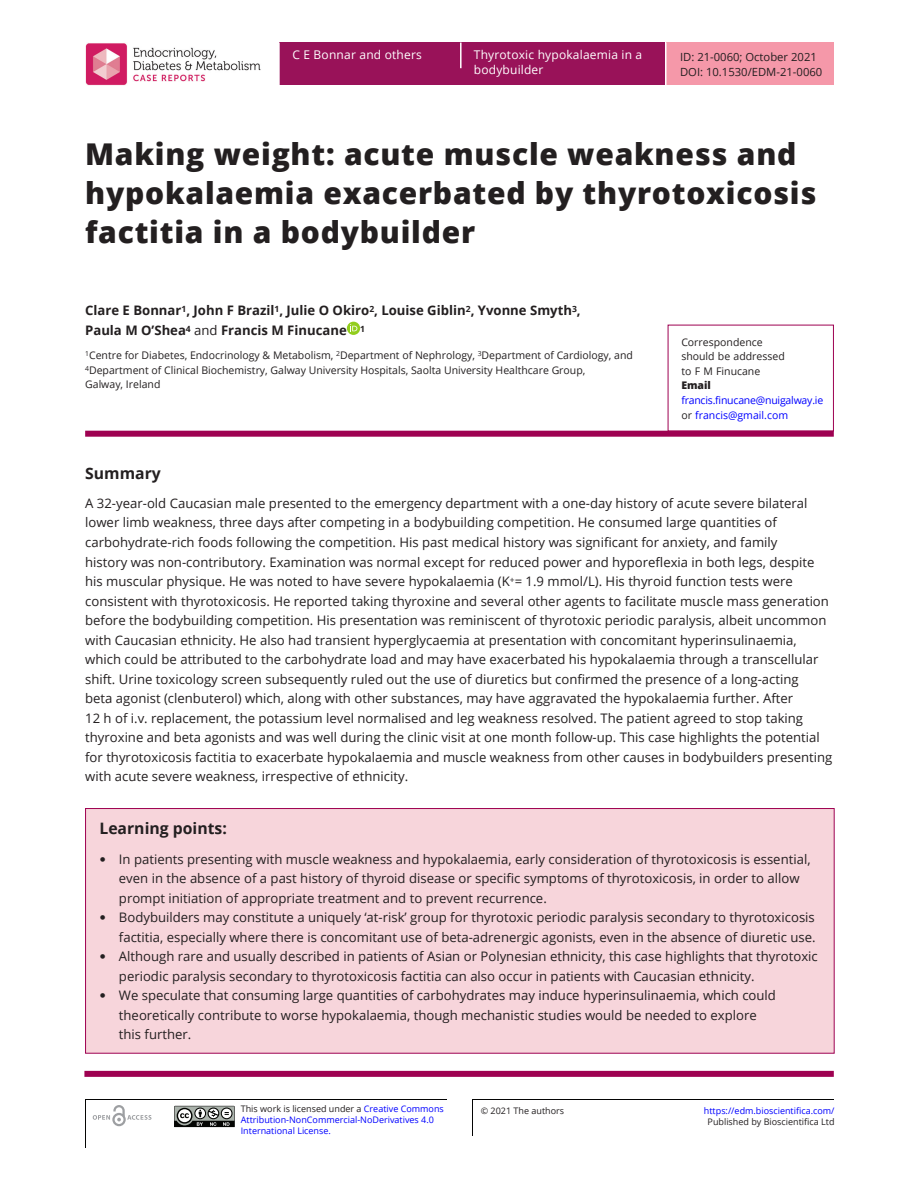
<style>
.page{position:relative;width:919px;height:1187px;background:#fff}
.page>*{position:absolute;margin:0;border:0;box-sizing:border-box;transform-origin:0 0}
.CT{font:800 30px/39px "Open Sans";letter-spacing:.025em;color:#231f20}
.ABS_H{font:700 15.75px "Open Sans";color:#231f20}
.ABS_TXT{font:13.2px/19.5px "Open Sans";color:#231f20}
.AU{font:700 13.2px/19.5px "Open Sans";color:#231f20}
.Article_Title{font:12px/14.7px "Open Sans";letter-spacing:.015em;color:#fff}
.Author_Name{font:12px "Open Sans";letter-spacing:.015em;color:#fff}
.t1{font:11.25px/14.1px "Open Sans";color:#231f20}
.Address{font:10.5px/14.7px "Open Sans";color:#231f20}
.Corres{font:10.5px/14.7px "Open Sans";letter-spacing:-.02em;color:#00f}
.Corres-2{font:10.5px "Open Sans";color:#231f20}
.Corres-3{font:800 10.5px "Open Sans";color:#231f20}
.t2{font:9px/10.5px "Open Sans";color:#00f}
.t3{font:9px "Open Sans";color:#231f20}
.s1{font-weight:400}
.s2{color:#231f20}
.s3{font-family:"Frutiger LT Std"}
</style>
<div class="page">
<div style="left:280px;top:43px;width:385px;height:42px;background:#991259"></div>
<div style="left:666px;top:43px;width:167px;height:42px;background:#f598a9"></div>
<svg style="left:460px;top:43px;width:1px;height:25px"></svg>
<img style="left:85px;top:43px;width:176px;height:42px">
<hr style="left:85px;top:1099px;width:1px;height:48px;background:#040503">
<hr style="left:472px;top:1099px;width:1px;height:36px;background:#050504">
<hr style="left:85px;top:1098px;width:361px;height:1px;background:#050504">
<hr style="left:472px;top:1099px;width:361px;height:1px;background:#050504">
<svg style="left:174px;top:1105px;width:61px;height:23px"></svg>
<svg style="left:93px;top:1105px;width:58px;height:21px"></svg>
<div style="left:85px;top:430px;width:748px;height:6px;background:#9e0151"></div>
<svg style="left:347px;top:321px;width:13px;height:14px"></svg>
<svg style="left:350px;top:324px;width:7px;height:7px"></svg>
<div style="left:86px;top:808px;width:748px;height:245px;background:#f7d5db"></div>
<div style="left:84px;top:1070px;width:749px;height:6px;background:#9e0151"></div>
<div style="left:85px;top:808px;width:749px;height:245px;border:1px solid #9e0151"></div>
<p class="Author_Name" style="left:292px;top:47px;width:131px">C E Bonnar and others</p>
<p class="Article_Title" style="left:474px;top:47px;width:170px">Thyrotoxic hypokalaemia in a bodybuilder</p>
<p class="t1" style="left:680px;top:50px;width:144px">ID: 21-0060; October 2021<br>DOI: 10.1530/EDM-21-0060</p>
<p class="CT" style="left:85px;top:133px;width:732px">Making weight: acute muscle weakness and hypokalaemia exacerbated by thyrotoxicosis factitia in a bodybuilder</p>
<p class="AU" style="left:85px;top:300px;width:497px">Clare E Bonnar<sup>1</sup>, John F Brazil<sup>1</sup>, Julie O Okiro<sup>2</sup>, Louise Giblin<sup>2</sup>, Yvonne Smyth<sup>3</sup>,<br>Paula M O’Shea<sup>4</sup> <span class="s1">and</span> Francis M Finucane <sup>1</sup></p>
<p class="Address" style="left:85px;top:347px;width:549px"><sup>1</sup>Centre for Diabetes, Endocrinology &amp; Metabolism, <sup>2</sup>Department of Nephrology, <sup>3</sup>Department of Cardiology, and<br><sup>4</sup>Department of Clinical Biochemistry, Galway University Hospitals, Saolta University Healthcare Group,<br>Galway, Ireland</p>
<p class="Corres-2" style="left:681px;top:334px;width:83px">Correspondence</p>
<p class="Corres-2" style="left:681px;top:349px;width:105px">should be addressed</p>
<p class="Corres-2" style="left:681px;top:364px;width:80px">to F M Finucane</p>
<p class="Corres-3" style="left:681px;top:377px;width:31px">Email</p>
<p class="Corres" style="left:681px;top:392px;width:144px">francis.finucane@nuigalway.ie <span class="s2">or</span> francis@gmail.com</p>
<p class="ABS_H" style="left:85px;top:462px;width:77px">Summary</p>
<p class="ABS_TXT" style="left:85px;top:493px;width:748px">A 32-year-old Caucasian male presented to the emergency department with a one-day history of acute severe bilateral lower limb weakness, three days after competing in a bodybuilding competition. He consumed large quantities of carbohydrate-rich foods following the competition. His past medical history was significant for anxiety, and family<br>history was non-contributory. Examination was normal except for reduced power and hyporeflexia in both legs, despite his muscular physique. He was noted to have severe hypokalaemia (K<sup>+</sup>= 1.9 mmol/L). His thyroid function tests were consistent with thyrotoxicosis. He reported taking thyroxine and several other agents to facilitate muscle mass generation before the bodybuilding competition. His presentation was reminiscent of thyrotoxic periodic paralysis, albeit uncommon with Caucasian ethnicity. He also had transient hyperglycaemia at presentation with concomitant hyperinsulinaemia, which could be attributed to the carbohydrate load and may have exacerbated his hypokalaemia through a transcellular shift. Urine toxicology screen subsequently ruled out the use of diuretics but confirmed the presence of a long-acting<br>beta agonist (clenbuterol) which, along with other substances, may have aggravated the hypokalaemia further. After<br>12 h of i.v. replacement, the potassium level normalised and leg weakness resolved. The patient agreed to stop taking thyroxine and beta agonists and was well during the clinic visit at one month follow-up. This case highlights the potential for thyrotoxicosis factitia to exacerbate hypokalaemia and muscle weakness from other causes in bodybuilders presenting with acute severe weakness, irrespective of ethnicity.</p>
<h1 class="ABS_H" style="left:99px;top:817px;width:129px">Learning points:</h1>
<p class="ABS_TXT" style="left:119px;top:848px;width:693px;text-indent:-20px"><span class="s3">•</span> In patients presenting with muscle weakness and hypokalaemia, early consideration of thyrotoxicosis is essential, even in the absence of a past history of thyroid disease or specific symptoms of thyrotoxicosis, in order to allow prompt initiation of appropriate treatment and to prevent recurrence.</p>
<p class="ABS_TXT" style="left:99px;top:907px;width:717px;text-align:right"><span class="s3">•</span> Bodybuilders may constitute a uniquely ‘at-risk’ group for thyrotoxic periodic paralysis secondary to thyrotoxicosis factitia, especially where there is concomitant use of beta-adrenergic agonists, even in the absence of diuretic use.</p>
<p class="ABS_TXT" style="left:119px;top:946px;width:700px;text-indent:-20px"><span class="s3">•</span> Although rare and usually described in patients of Asian or Polynesian ethnicity, this case highlights that thyrotoxic periodic paralysis secondary to thyrotoxicosis factitia can also occur in patients with Caucasian ethnicity.</p>
<p class="ABS_TXT" style="left:119px;top:985px;width:658px;text-indent:-20px"><span class="s3">•</span> We speculate that consuming large quantities of carbohydrates may induce hyperinsulinaemia, which could theoretically contribute to worse hypokalaemia, though mechanistic studies would be needed to explore this further.</p>
<p class="t2" style="left:241px;top:1103px;width:204px"><span class="s2">This work is licensed under a</span> Creative Commons<br>Attribution-NonCommercial-NoDerivatives 4.0<br>International License.</p>
<p class="t3" style="left:481px;top:1103px;width:85px">© 2021 The authors</p>
<p class="t2" style="left:703px;top:1104px;width:132px">https://edm.bioscientifica.com/</p>
<p class="t3" style="left:707px;top:1115px;width:128px">Published by Bioscientifica Ltd</p>
</div>
